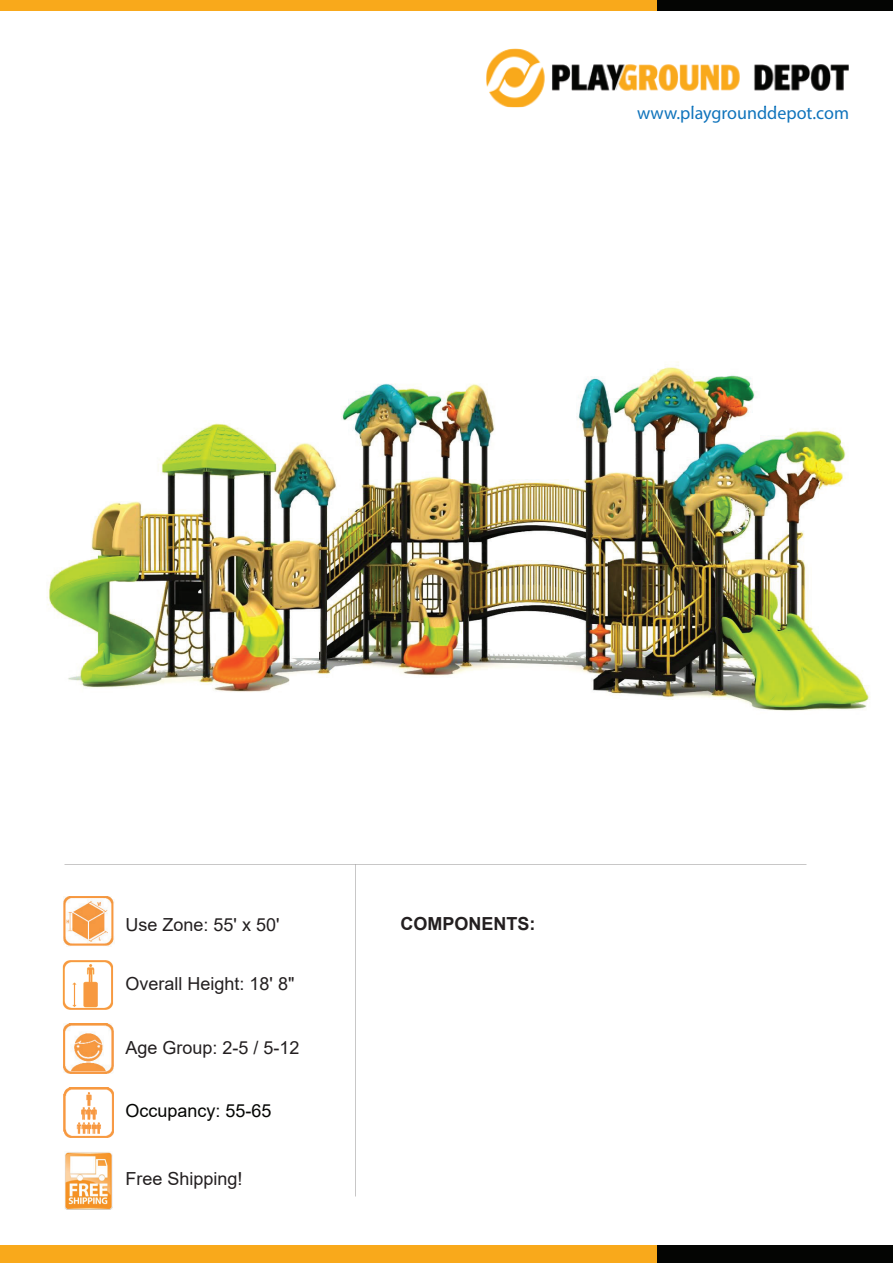
<style>
.page{position:relative;width:893px;height:1263px;background:#fff}
.page>*{position:absolute;margin:0;border:0;box-sizing:border-box;transform-origin:0 0}
.t1{font:18px "Arial";color:#231f20}
.t2{font:18px "Myriad Pro";color:#1074bc}
.t3{font:18px "Arial";color:#040503}
.t4{font:700 18px "Arial";color:#231f20}
</style>
<div class="page">
<div style="left:0;top:1245px;width:674px;height:18px;background:#f9a91b"></div>
<div style="left:658px;top:1245px;width:235px;height:18px;background:#040503"></div>
<div style="left:0;top:0;width:674px;height:11px;background:#f9a91b"></div>
<div style="left:658px;top:0;width:235px;height:11px;background:#040503"></div>
<img style="left:486px;top:49px;width:363px;height:58px">
<img style="left:692px;top:106px;width:84px;height:1px">
<img style="left:63px;top:896px;width:51px;height:50px">
<img style="left:63px;top:1024px;width:51px;height:50px">
<img style="left:64px;top:1088px;width:50px;height:50px">
<img style="left:65px;top:1152px;width:48px;height:57px">
<img style="left:62px;top:960px;width:52px;height:50px">
<img style="left:46px;top:362px;width:823px;height:349px">
<p class="t2" style="left:637px;top:101px;width:213px">www.playgrounddepot.com</p>
<p class="t1" style="left:125px;top:912px;width:155px">Use Zone: 55' x 50'</p>
<p class="t1" style="left:125px;top:971px;width:170px">Overall Height: 18' 8"</p>
<p class="t1" style="left:125px;top:1035px;width:176px">Age Group: 2-5 / 5-12</p>
<p class="t3" style="left:125px;top:1098px;width:148px">Occupancy: 55-65</p>
<p class="t1" style="left:125px;top:1166px;width:119px">Free Shipping!</p>
<p class="t4" style="left:401px;top:911px;width:136px">COMPONENTS:</p>
</div>
